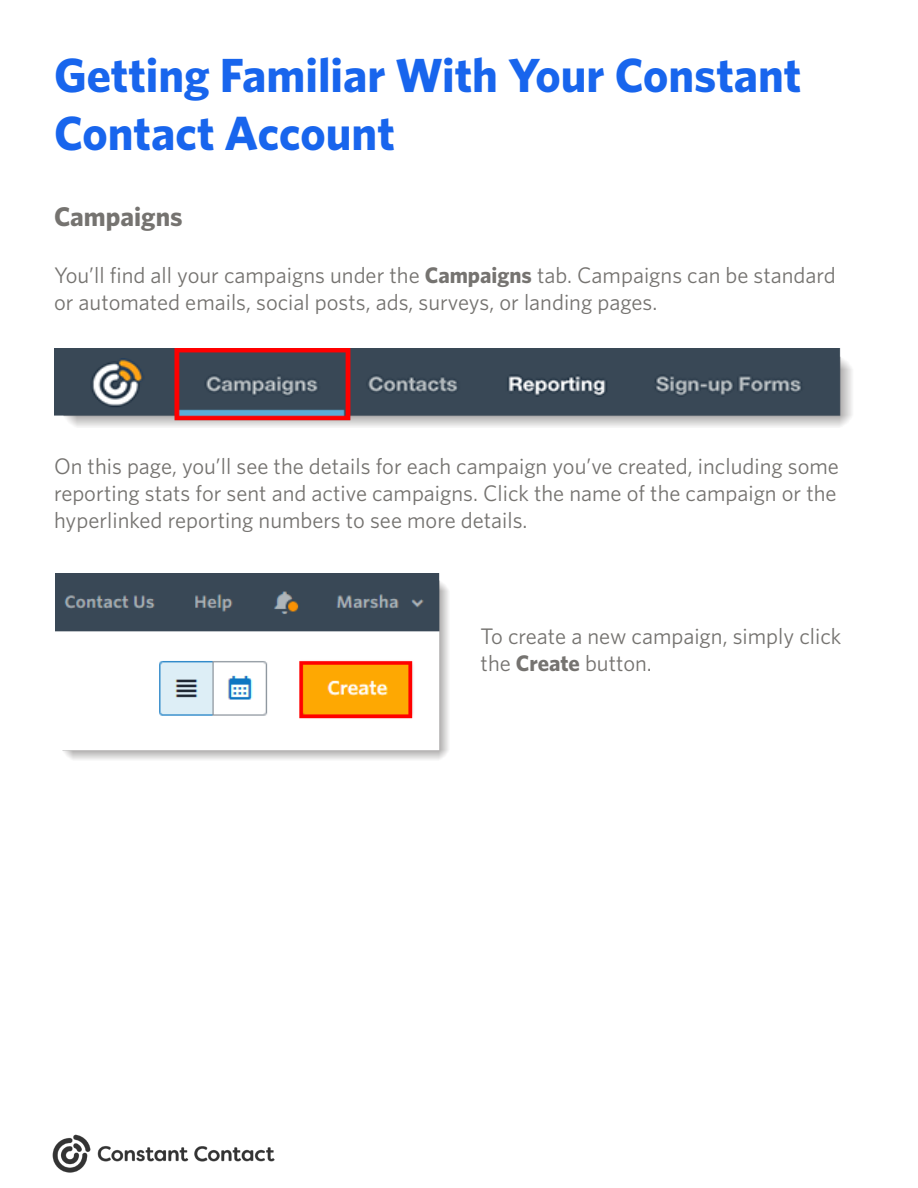
<style>
.page{position:relative;width:918px;height:1188px;background:#fff}
.page>*{position:absolute;margin:0;border:0;box-sizing:border-box;transform-origin:0 0}
.t1{font:700 48px/57.6px "Whitney";color:#1865ed}
.t2{font:700 27px "Whitney";color:#757370}
.t3{font:22.5px/27px "Whitney";color:#757370}
.s1{font-weight:700}
</style>
<div class="page">
<img style="left:53px;top:1134px;width:222px;height:39px">
<img style="left:56px;top:573px;width:393px;height:187px">
<img style="left:54px;top:349px;width:798px;height:78px">
<h1 class="t1" style="left:54px;top:46px;width:749px">Getting Familiar With Your Constant<br>Contact Account</h1>
<p class="t2" style="left:54px;top:198px;width:130px">Campaigns</p>
<p class="t3" style="left:54px;top:262px;width:783px">You’ll find all your campaigns under the <span class="s1">Campaigns</span> tab. Campaigns can be standard or automated emails, social posts, ads, surveys, or landing pages.</p>
<p class="t3" style="left:54px;top:452px;width:786px;text-align:justify">On this page, you’ll see the details for each campaign you’ve created, including some reporting stats for sent and active campaigns. Click the name of the campaign or the hyperlinked reporting numbers to see more details.</p>
<p class="t3" style="left:481px;top:622px;width:362px">To create a new campaign, simply click the <span class="s1">Create</span> button.</p>
</div>
